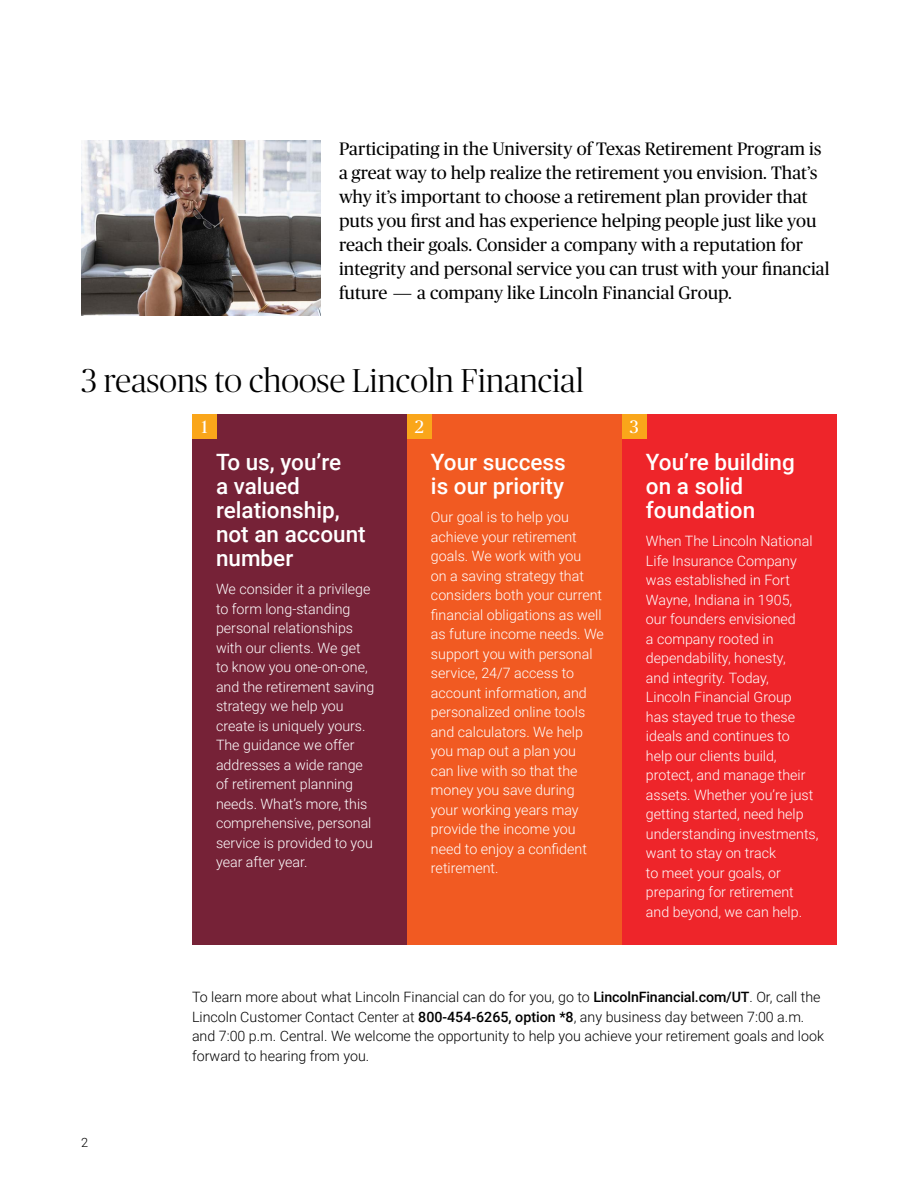
<style>
.page{position:relative;width:918px;height:1188px;background:#fff}
.page>*{position:absolute;margin:0;border:0;box-sizing:border-box;transform-origin:0 0}
.t1{font:300 33px "Publico Banner";letter-spacing:.01em;color:#000}
.t2{font:500 22.5px/24px "Roboto";color:#fff}
.t3{font:18px/24px "Publico Headline";letter-spacing:.005em;color:#000}
.t4{font:18px "Publico Headline";color:#fff}
.t5{font:300 14.25px/19.5px "Roboto";color:#fff}
.t6{font:300 14.25px/19.5px "Roboto";color:#000}
.t7{font:300 12.75px "Roboto";color:#000}
.s1{font-family:"Trade Gothic LT Std"}
.s2{font-weight:500}
</style>
<div class="page">
<img style="left:81px;top:140px;width:240px;height:176px">
<div style="left:192px;top:414px;width:215px;height:530px;background:#762237"></div>
<div style="left:407px;top:414px;width:215px;height:530px;background:#f15a22"></div>
<div style="left:622px;top:414px;width:215px;height:530px;background:#ee252a"></div>
<div style="left:192px;top:414px;width:25px;height:25px;background:#faa61a"></div>
<div style="left:407px;top:414px;width:25px;height:25px;background:#faa61a"></div>
<div style="left:622px;top:414px;width:25px;height:25px;background:#faa61a"></div>
<p class="t3" style="left:339px;top:136px;width:492px">Participating in the University of Texas Retirement Program is a great way to help realize the retirement you envision. That’s why it’s important to choose a retirement plan provider that puts you first and has experience helping people just like you reach their goals. Consider a company with a reputation for integrity and personal service you can trust with your financial future <span class="s1">—</span> a company like Lincoln Financial Group.</p>
<h1 class="t1" style="left:81px;top:359px;width:504px">3 reasons to choose Lincoln Financial</h1>
<p class="t4" style="left:201px;top:414px;width:8px">1</p>
<p class="t4" style="left:415px;top:414px;width:11px">2</p>
<p class="t4" style="left:630px;top:414px;width:10px">3</p>
<h2 class="t2" style="left:216px;top:449px;width:151px">To us, you’re<br>a valued relationship, not an account number</h2>
<p class="t5" style="left:216px;top:579px;width:160px">We consider it a privilege to form long-standing personal relationships with our clients. We get to know you one-on-one, and the retirement saving strategy we help you create is uniquely yours.<br>The guidance we offer addresses a wide range of retirement planning needs. What’s more, this comprehensive, personal service is provided to you year after year.</p>
<h2 class="t2" style="left:431px;top:449px;width:136px">Your success is our priority</h2>
<p class="t5" style="left:431px;top:507px;width:175px">Our goal is to help you achieve your retirement goals. We work with you<br>on a saving strategy that considers both your current financial obligations as well as future income needs. We support you with personal service, 24/7 access to account information, and personalized online tools and calculators. We help you map out a plan you<br>can live with so that the money you save during your working years may provide the income you need to enjoy a confident retirement.</p>
<h2 class="t2" style="left:646px;top:449px;width:150px">You’re building on a solid foundation</h2>
<p class="t5" style="left:646px;top:531px;width:174px">When The Lincoln National<br>Life Insurance Company was established in Fort<br>Wayne, Indiana in 1905,<br>our founders envisioned<br>a company rooted in dependability, honesty,<br>and integrity. Today,<br>Lincoln Financial Group<br>has stayed true to these ideals and continues to help our clients build, protect, and manage their assets. Whether you’re just getting started, need help understanding investments, want to stay on track<br>to meet your goals, or preparing for retirement and beyond, we can help.</p>
<p class="t7" style="left:81px;top:1133px;width:9px">2</p>
<p class="t6" style="left:192px;top:987px;width:634px">To learn more about what Lincoln Financial can do for you, go to <span class="s2">LincolnFinancial.com/UT</span>. Or, call the Lincoln Customer Contact Center at <span class="s2">800-454-6265, option *8</span>, any business day between 7:00 a.m. and 7:00 p.m. Central. We welcome the opportunity to help you achieve your retirement goals and look forward to hearing from you.</p>
</div>
